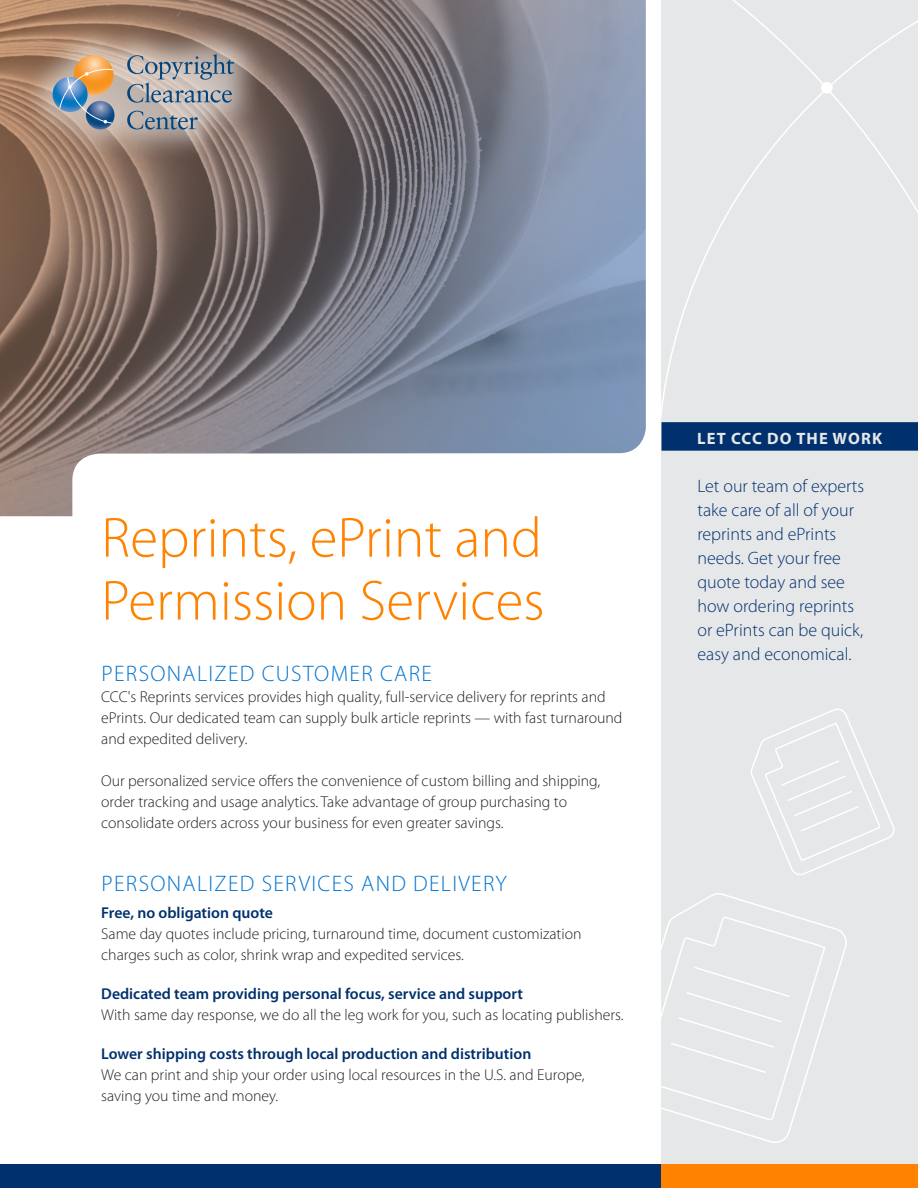
<style>
.page{position:relative;width:918px;height:1188px;background:#fff}
.page>*{position:absolute;margin:0;border:0;box-sizing:border-box;transform-origin:0 0}
.t1{font:300 57px/63px "Myriad Pro";color:#ff8200}
.head{font:300 22.5px "Myriad Pro";letter-spacing:.06em;color:#0073ce}
.Sidebar_bullet_list{font:300 18px/24px "Myriad Pro";color:#00306d}
.Sidebar_graphic_titl{font:700 16.5px "Myriad Pro";letter-spacing:.07em;color:#e6e7e9}
.basic_body{font:300 15.75px/21px "Myriad Pro";color:#231f20}
.subhead{font:600 15.75px "Myriad Pro";color:#00306d}
</style>
<div class="page">
<div style="left:662px;top:0;width:256px;height:1188px;background:#e6e7e9"></div>
<svg style="left:662px;top:0;width:256px;height:409px"></svg>
<div style="left:0;top:1164px;width:661px;height:24px;background:#00306d"></div>
<div style="left:661px;top:1164px;width:257px;height:24px;background:#ff8200"></div>
<img style="left:0;top:0;width:646px;height:516px">
<div style="left:21px;top:24px;width:244px;height:137px;background:#fff;opacity:.55"></div>
<svg style="left:86px;top:101px;width:29px;height:29px"></svg>
<svg style="left:53px;top:77px;width:35px;height:35px"></svg>
<svg style="left:59px;top:55px;width:55px;height:69px;background:#a99e91"></svg>
<svg style="left:127px;top:111px;width:71px;height:19px"></svg>
<svg style="left:127px;top:54px;width:107px;height:49px;background:#a4a5aa"></svg>
<div style="left:662px;top:422px;width:256px;height:29px;background:#00306d"></div>
<svg style="left:661px;top:891px;width:186px;height:255px"></svg>
<svg style="left:670px;top:966px;width:121px;height:108px"></svg>
<svg style="left:751px;top:709px;width:144px;height:166px"></svg>
<p class="t1" style="left:101px;top:506px;width:445px">Reprints, ePrint and<br>Permission Services</p>
<p class="head" style="left:101px;top:660px;width:332px">PERSONALIZED CUSTOMER CARE</p>
<p class="basic_body" style="left:101px;top:686px;width:523px">CCC's Reprints services provides high quality, full-service delivery for reprints and ePrints. Our dedicated team can supply bulk article reprints — with fast turnaround and expedited delivery.</p>
<p class="basic_body" style="left:101px;top:770px;width:501px">Our personalized service offers the convenience of custom billing and shipping, order tracking and usage analytics. Take advantage of group purchasing to consolidate orders across your business for even greater savings.</p>
<p class="head" style="left:101px;top:870px;width:407px">PERSONALIZED SERVICES AND DELIVERY</p>
<p class="subhead" style="left:101px;top:904px;width:173px">Free, no obligation quote</p>
<p class="basic_body" style="left:101px;top:923px;width:482px">Same day quotes include pricing, turnaround time, document customization charges such as color, shrink wrap and expedited services.</p>
<p class="subhead" style="left:101px;top:985px;width:423px">Dedicated team providing personal focus, service and support</p>
<p class="basic_body" style="left:101px;top:1004px;width:524px">With same day response, we do all the leg work for you, such as locating publishers.</p>
<p class="subhead" style="left:101px;top:1045px;width:432px">Lower shipping costs through local production and distribution</p>
<p class="basic_body" style="left:101px;top:1064px;width:485px">We can print and ship your order using local resources in the U.S. and Europe, saving you time and money.</p>
<p class="Sidebar_graphic_titl" style="left:697px;top:429px;width:187px">LET CCC DO THE WORK</p>
<p class="Sidebar_bullet_list" style="left:697px;top:474px;width:168px">Let our team of experts take care of all of your reprints and ePrints needs. Get your free quote today and see how ordering reprints or ePrints can be quick, easy and economical.</p>
</div>
